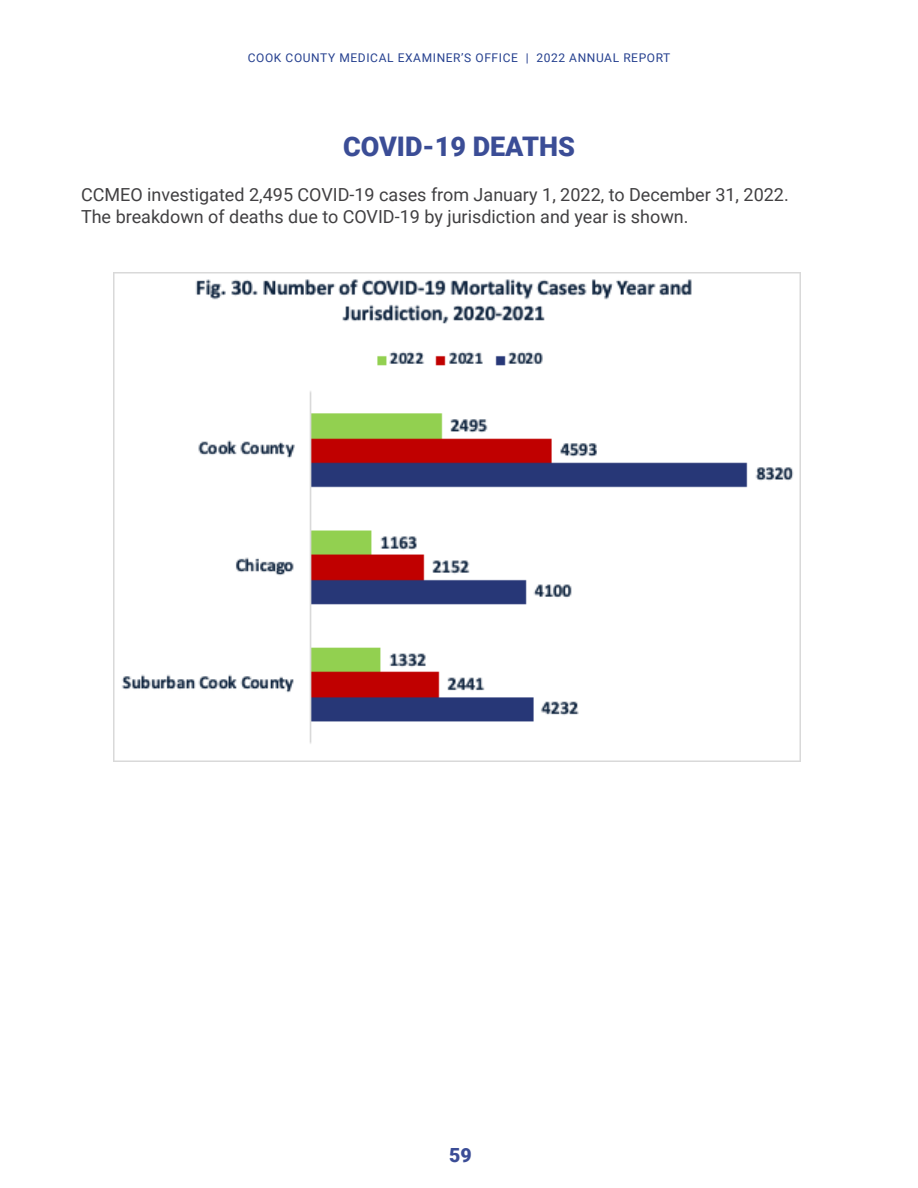
<style>
.page{position:relative;width:918px;height:1188px;background:#fff}
.page>*{position:absolute;margin:0;border:0;box-sizing:border-box;transform-origin:0 0}
.t1{font:900 27px "Roboto";color:#3b4d96}
.t2{font:900 19.5px "Roboto";color:#3b4d96}
.t3{font:18px/21.6px "Roboto";color:#414042}
.t4{font:12px "Roboto";letter-spacing:.05em;color:#25408f}
</style>
<div class="page">
<img style="left:114px;top:273px;width:687px;height:489px">
<p class="t4" style="left:248px;top:49px;width:424px">COOK COUNTY MEDICAL EXAMINER’S OFFICE | 2022 ANNUAL REPORT</p>
<h1 class="t1" style="left:343px;top:127px;width:233px">COVID-19 DEATHS</h1>
<p class="t3" style="left:81px;top:184px;width:709px">CCMEO investigated 2,495 COVID-19 cases from January 1, 2022, to December 31, 2022.<br>The breakdown of deaths due to COVID-19 by jurisdiction and year is shown.</p>
<p class="t2" style="left:449px;top:1142px;width:24px">59</p>
</div>
